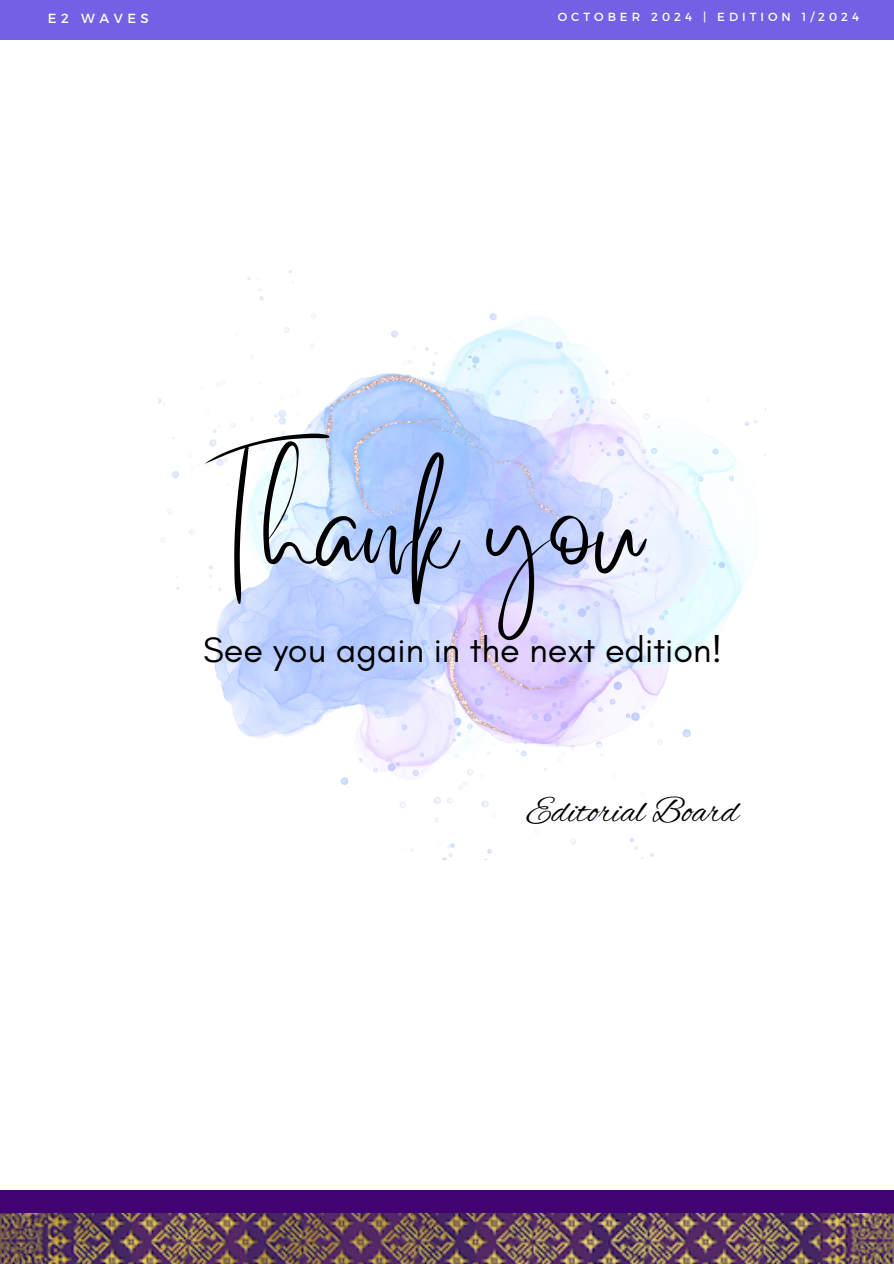
<style>
.page{position:relative;width:894px;height:1264px;background:#fff}
.page>*{position:absolute;margin:0;border:0;box-sizing:border-box;transform-origin:0 0}
.t1{font:105.3px "Better Saturday";color:#000}
.t2{font:36.6px "Alex Brush";color:#000}
.t3{font:36px "Glacial Indifference";color:#000}
.t4{font:13.2px "Montserrat";letter-spacing:.34em;color:#fff}
.t5{font:11.7px "Montserrat";letter-spacing:.34em;color:#fff}
</style>
<div class="page">
<div style="left:0;top:0;width:893px;height:40px;background:#7460e4"></div>
<img style="left:158px;top:271px;width:607px;height:588px">
<div style="left:0;top:1190px;width:893px;height:73px;background:#410272"></div>
<img style="left:0;top:1213px;width:893px;height:50px">
<p class="t4" style="left:48px;top:10px;width:102px">E2 WAVES</p>
<p class="t5" style="left:557px;top:9px;width:303px">OCTOBER 2024 | EDITION 1/2024</p>
<h1 class="t1" style="left:202px;top:509px;width:444px">Thank you</h1>
<p class="t3" style="left:203px;top:627px;width:520px">See you again in the next edition!</p>
<p class="t2" style="left:526px;top:790px;width:214px">Editorial Board</p>
</div>
